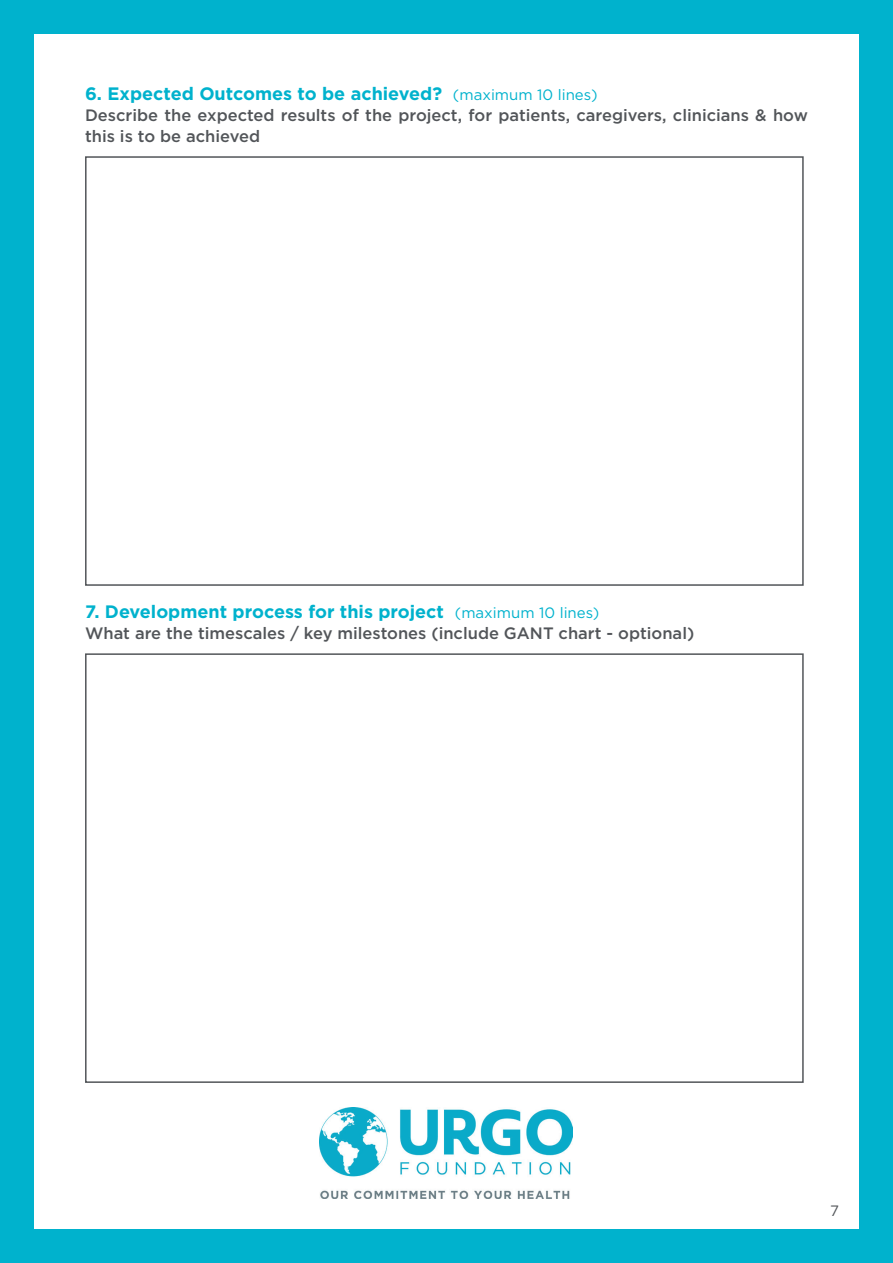
<style>
.page{position:relative;width:893px;height:1263px;background:#00b2cd}
.page>*{position:absolute;margin:0;border:0;box-sizing:border-box;transform-origin:0 0}
.t1{font:700 18px "Gotham";color:#00b2cd}
.t2{font:500 16.5px/21px "Gotham";color:#525559}
.t3{font:15px "Gotham";color:#525559}
.s1{font-weight:400;font-size:15px}
</style>
<div class="page">
<div style="left:34px;top:34px;width:825px;height:1195px;background:#fff"></div>
<img style="left:319px;top:1108px;width:253px;height:90px">
<div style="left:85px;top:156px;width:719px;height:430px;border:2px solid #525559"></div>
<div style="left:85px;top:653px;width:719px;height:430px;border:2px solid #525559"></div>
<p class="t1" style="left:85px;top:82px;width:514px">6. Expected Outcomes to be achieved? <span class="s1">(maximum 10 lines)</span></p>
<p class="t2" style="left:85px;top:105px;width:724px">Describe the expected results of the project, for patients, caregivers, clinicians &amp; how this is to be achieved</p>
<p class="t1" style="left:85px;top:600px;width:516px">7. Development process for this project <span class="s1">(maximum 10 lines)</span></p>
<p class="t2" style="left:85px;top:622px;width:611px">What are the timescales / key milestones (include GANT chart - optional)</p>
<p class="t3" style="left:830px;top:1202px;width:10px">7</p>
</div>
